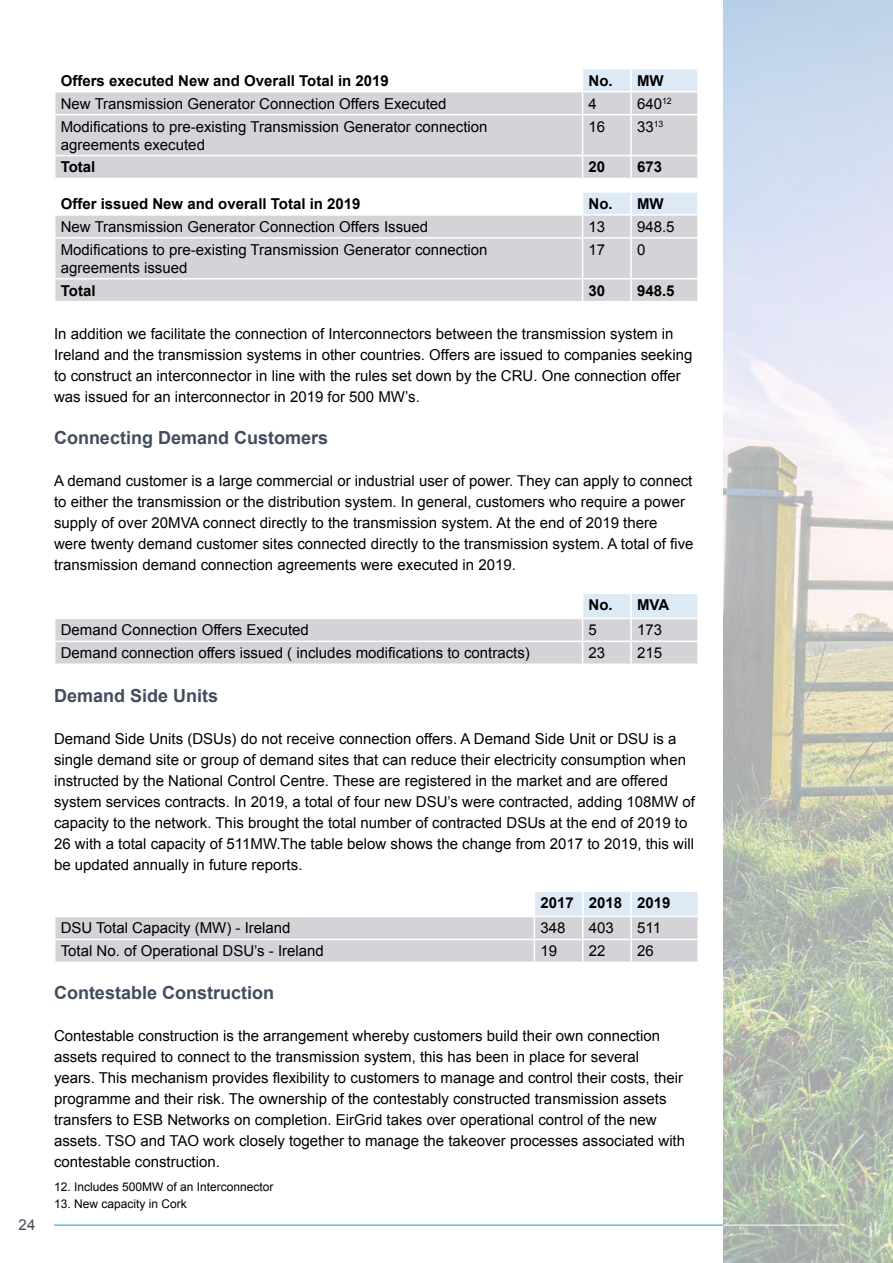
<style>
.page{position:relative;width:893px;height:1263px;background:#fff}
.page>*{position:absolute;margin:0;border:0;box-sizing:border-box;transform-origin:0 0}
.t1{font:700 18px "Arial";color:#424c5d}
.t2{font:15px/21px "Arial";color:#000}
.t3{font:700 15px "Arial";color:#000}
.t4{font:15px "Arial";color:#424c5d}
.t5{font:12px "Arial";color:#000}
</style>
<div class="page">
<img style="left:723px;top:0;width:170px;height:1263px">
<hr style="left:723px;top:1225px;width:116px;height:1px;background:#fff">
<hr style="left:54px;top:1225px;width:669px;height:1px;background:#139bd2">
<div style="left:56px;top:92px;width:641px;height:86px;background:#d4d3d7"></div>
<svg style="left:582px;top:69px;width:116px;height:45px"></svg>
<hr style="left:631px;top:91px;width:68px;height:1px;background:#fff">
<hr style="left:630px;top:92px;width:2px;height:22px;background:#fff">
<hr style="left:697px;top:92px;width:2px;height:22px;background:#fff">
<hr style="left:54px;top:114px;width:529px;height:1px;background:#fff">
<hr style="left:583px;top:114px;width:48px;height:1px;background:#fff">
<hr style="left:582px;top:115px;width:1px;height:40px;background:#fff">
<hr style="left:631px;top:114px;width:68px;height:1px;background:#fff">
<hr style="left:630px;top:115px;width:2px;height:40px;background:#fff">
<hr style="left:54px;top:155px;width:529px;height:1px;background:#fff">
<hr style="left:583px;top:155px;width:48px;height:1px;background:#fff">
<svg style="left:582px;top:156px;width:1px;height:22px"></svg>
<hr style="left:631px;top:155px;width:68px;height:1px;background:#fff">
<hr style="left:630px;top:156px;width:2px;height:22px;background:#fff">
<div style="left:56px;top:216px;width:641px;height:85px;background:#d4d3d7"></div>
<svg style="left:582px;top:193px;width:115px;height:44px"></svg>
<hr style="left:631px;top:214px;width:68px;height:2px;background:#fff">
<hr style="left:630px;top:216px;width:2px;height:21px;background:#fff">
<hr style="left:54px;top:237px;width:529px;height:2px;background:#fff">
<hr style="left:583px;top:237px;width:48px;height:2px;background:#fff">
<hr style="left:582px;top:239px;width:1px;height:39px;background:#fff">
<hr style="left:631px;top:237px;width:68px;height:2px;background:#fff">
<hr style="left:630px;top:239px;width:2px;height:39px;background:#fff">
<hr style="left:54px;top:278px;width:529px;height:1px;background:#fff">
<hr style="left:583px;top:278px;width:48px;height:1px;background:#fff">
<svg style="left:582px;top:279px;width:1px;height:22px"></svg>
<hr style="left:631px;top:278px;width:68px;height:1px;background:#fff">
<hr style="left:630px;top:279px;width:2px;height:22px;background:#fff">
<svg style="left:55px;top:594px;width:643px;height:69px"></svg>
<hr style="left:631px;top:641px;width:68px;height:1px;background:#fff">
<hr style="left:630px;top:642px;width:2px;height:21px;background:#fff">
<hr style="left:697px;top:642px;width:2px;height:21px;background:#fff">
<svg style="left:55px;top:892px;width:643px;height:69px"></svg>
<hr style="left:583px;top:939px;width:48px;height:1px;background:#fff">
<hr style="left:582px;top:940px;width:2px;height:21px;background:#fff">
<hr style="left:631px;top:939px;width:68px;height:1px;background:#fff">
<hr style="left:630px;top:940px;width:2px;height:21px;background:#fff">
<hr style="left:697px;top:940px;width:2px;height:21px;background:#fff">
<p class="t4" style="left:19px;top:1215px;width:18px">24</p>
<p class="t3" style="left:61px;top:71px;width:330px">Offers executed New and Overall Total in 2019</p>
<p class="t3" style="left:589px;top:71px;width:77px">No. MW</p>
<p class="t2" style="left:61px;top:93px;width:387px">New Transmission Generator Connection Offers Executed</p>
<p class="t2" style="left:589px;top:93px;width:10px">4</p>
<p class="t2" style="left:637px;top:93px;width:36px">640<sup>12</sup></p>
<p class="t2" style="left:61px;top:117px;width:428px;line-height:18px">Modifications to pre-existing Transmission Generator connection agreements executed</p>
<p class="t2" style="left:589px;top:116px;width:18px">16</p>
<p class="t2" style="left:637px;top:116px;width:28px">33<sup>13</sup></p>
<p class="t3" style="left:61px;top:157px;width:36px">Total</p>
<p class="t3" style="left:589px;top:157px;width:18px">20</p>
<p class="t3" style="left:637px;top:157px;width:27px">673</p>
<p class="t3" style="left:61px;top:194px;width:301px">Offer issued New and overall Total in 2019</p>
<p class="t3" style="left:589px;top:194px;width:77px">No. MW</p>
<p class="t2" style="left:61px;top:216px;width:369px">New Transmission Generator Connection Offers Issued</p>
<p class="t2" style="left:589px;top:216px;width:18px">13</p>
<p class="t2" style="left:637px;top:216px;width:39px">948.5</p>
<p class="t2" style="left:61px;top:241px;width:428px;line-height:18px">Modifications to pre-existing Transmission Generator connection agreements issued</p>
<p class="t2" style="left:589px;top:239px;width:18px">17</p>
<p class="t2" style="left:637px;top:239px;width:10px">0</p>
<p class="t3" style="left:61px;top:280px;width:36px">Total</p>
<p class="t3" style="left:589px;top:280px;width:18px">30</p>
<p class="t3" style="left:637px;top:280px;width:39px">948.5</p>
<p class="t2" style="left:54px;top:323px;width:640px">In addition we facilitate the connection of Interconnectors between the transmission system in Ireland and the transmission systems in other countries. Offers are issued to companies seeking to construct an interconnector in line with the rules set down by the CRU. One connection offer was issued for an interconnector in 2019 for 500 MW’s.</p>
<p class="t1" style="left:54px;top:426px;width:276px">Connecting Demand Customers</p>
<p class="t2" style="left:54px;top:470px;width:641px">A demand customer is a large commercial or industrial user of power. They can apply to connect to either the transmission or the distribution system. In general, customers who require a power supply of over 20MVA connect directly to the transmission system. At the end of 2019 there were twenty demand customer sites connected directly to the transmission system. A total of five transmission demand connection agreements were executed in 2019.</p>
<p class="t3" style="left:589px;top:595px;width:82px">No. MVA</p>
<p class="t2" style="left:61px;top:620px;width:250px">Demand Connection Offers Executed</p>
<p class="t2" style="left:589px;top:620px;width:10px">5</p>
<p class="t2" style="left:637px;top:620px;width:27px">173</p>
<p class="t2" style="left:61px;top:643px;width:471px">Demand connection offers issued ( includes modifications to contracts)</p>
<p class="t2" style="left:589px;top:643px;width:18px">23</p>
<p class="t2" style="left:637px;top:643px;width:27px">215</p>
<p class="t1" style="left:54px;top:683px;width:166px">Demand Side Units</p>
<p class="t2" style="left:54px;top:728px;width:642px">Demand Side Units (DSUs) do not receive connection offers. A Demand Side Unit or DSU is a single demand site or group of demand sites that can reduce their electricity consumption when instructed by the National Control Centre. These are registered in the market and are offered system services contracts. In 2019, a total of four new DSU’s were contracted, adding 108MW of capacity to the network. This brought the total number of contracted DSUs at the end of 2019 to 26 with a total capacity of 511MW.The table below shows the change from 2017 to 2019, this will be updated annually in future reports.</p>
<p class="t3" style="left:540px;top:893px;width:132px">2017 2018 2019</p>
<p class="t2" style="left:61px;top:918px;width:231px">DSU Total Capacity (MW) - Ireland</p>
<p class="t2" style="left:540px;top:918px;width:27px">348</p>
<p class="t2" style="left:589px;top:918px;width:27px">403</p>
<p class="t2" style="left:637px;top:918px;width:25px">511</p>
<p class="t2" style="left:61px;top:941px;width:265px">Total No. of Operational DSU’s - Ireland</p>
<p class="t2" style="left:540px;top:941px;width:18px">19</p>
<p class="t2" style="left:589px;top:941px;width:18px">22</p>
<p class="t2" style="left:637px;top:941px;width:18px">26</p>
<p class="t1" style="left:54px;top:981px;width:222px">Contestable Construction</p>
<p class="t2" style="left:54px;top:1025px;width:633px">Contestable construction is the arrangement whereby customers build their own connection assets required to connect to the transmission system, this has been in place for several<br>years. This mechanism provides flexibility to customers to manage and control their costs, their programme and their risk. The ownership of the contestably constructed transmission assets transfers to ESB Networks on completion. EirGrid takes over operational control of the new assets. TSO and TAO work closely together to manage the takeover processes associated with contestable construction.</p>
<p class="t5" style="left:54px;top:1179px;width:221px">12. Includes 500MW of an Interconnector</p>
<p class="t5" style="left:54px;top:1195px;width:134px">13. New capacity in Cork</p>
</div>
